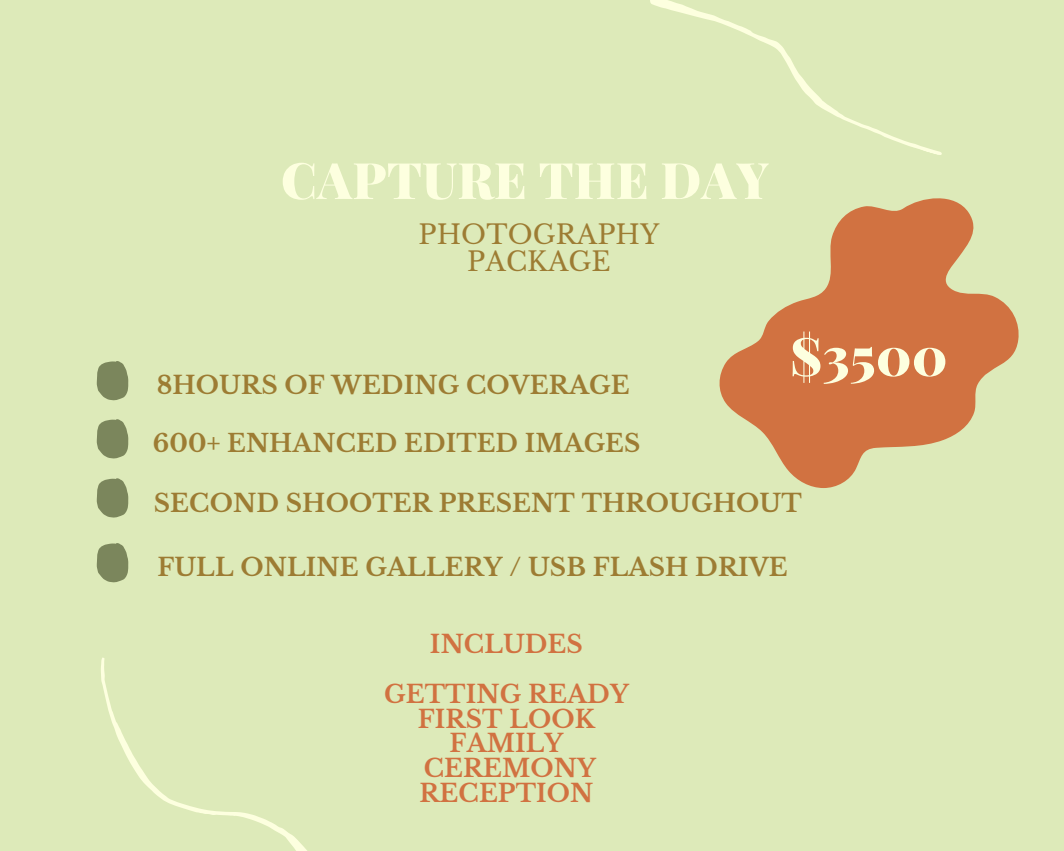
<style>
.page{position:relative;width:1064px;height:851px;background:#fff}
.page>*{position:absolute;margin:0;border:0;box-sizing:border-box;transform-origin:0 0}
.t1{font:900 52.8px "Playfair Display";color:#fdffdf}
.t2{font:900 50.4px "Playfair Display";letter-spacing:.005em;color:#fdffdf}
.t3{font:26.4px/27px "Libre Baskerville";letter-spacing:.005em;color:#9d7c33;text-align:center}
.t4{font:700 24.6px "Libre Baskerville";letter-spacing:.005em;color:#9d7c33}
.t5{font:700 24.6px "Libre Baskerville";letter-spacing:.005em;color:#d17241}
.t6{font:700 24.45px "Libre Baskerville";letter-spacing:.005em;color:#9d7c33}
</style>
<div class="page">
<div style="left:0;top:0;width:1063px;height:850px;background:#ddeab9"></div>
<svg style="left:650px;top:0;width:292px;height:155px"></svg>
<svg style="left:101px;top:657px;width:205px;height:193px"></svg>
<svg style="left:97px;top:361px;width:31px;height:39px"></svg>
<svg style="left:97px;top:419px;width:31px;height:39px"></svg>
<svg style="left:97px;top:478px;width:31px;height:39px"></svg>
<svg style="left:97px;top:543px;width:31px;height:39px"></svg>
<svg style="left:719px;top:198px;width:300px;height:290px;fill:#d17241"></svg>
<p class="t2" style="left:281px;top:144px;width:489px">CAPTURE THE DAY</p>
<p class="t3" style="left:418px;top:221px;width:242px">PHOTOGRAPHY<br>PACKAGE</p>
<p class="t1" style="left:789px;top:319px;width:159px">$3500</p>
<p class="t4" style="left:157px;top:370px;width:474px">8HOURS OF WEDING COVERAGE</p>
<p class="t6" style="left:153px;top:428px;width:489px">600+ ENHANCED EDITED IMAGES</p>
<p class="t4" style="left:154px;top:487px;width:649px">SECOND SHOOTER PRESENT THROUGHOUT</p>
<p class="t4" style="left:157px;top:552px;width:631px">FULL ONLINE GALLERY / USB FLASH DRIVE</p>
<p class="t5" style="left:430px;top:629px;width:154px">INCLUDES</p>
<p class="t5" style="left:384px;top:679px;width:246px">GETTING READY</p>
<p class="t5" style="left:417px;top:703px;width:179px">FIRST LOOK</p>
<p class="t5" style="left:449px;top:728px;width:115px">FAMILY</p>
<p class="t5" style="left:423px;top:753px;width:174px">CEREMONY</p>
<p class="t5" style="left:419px;top:778px;width:175px">RECEPTION</p>
</div>
